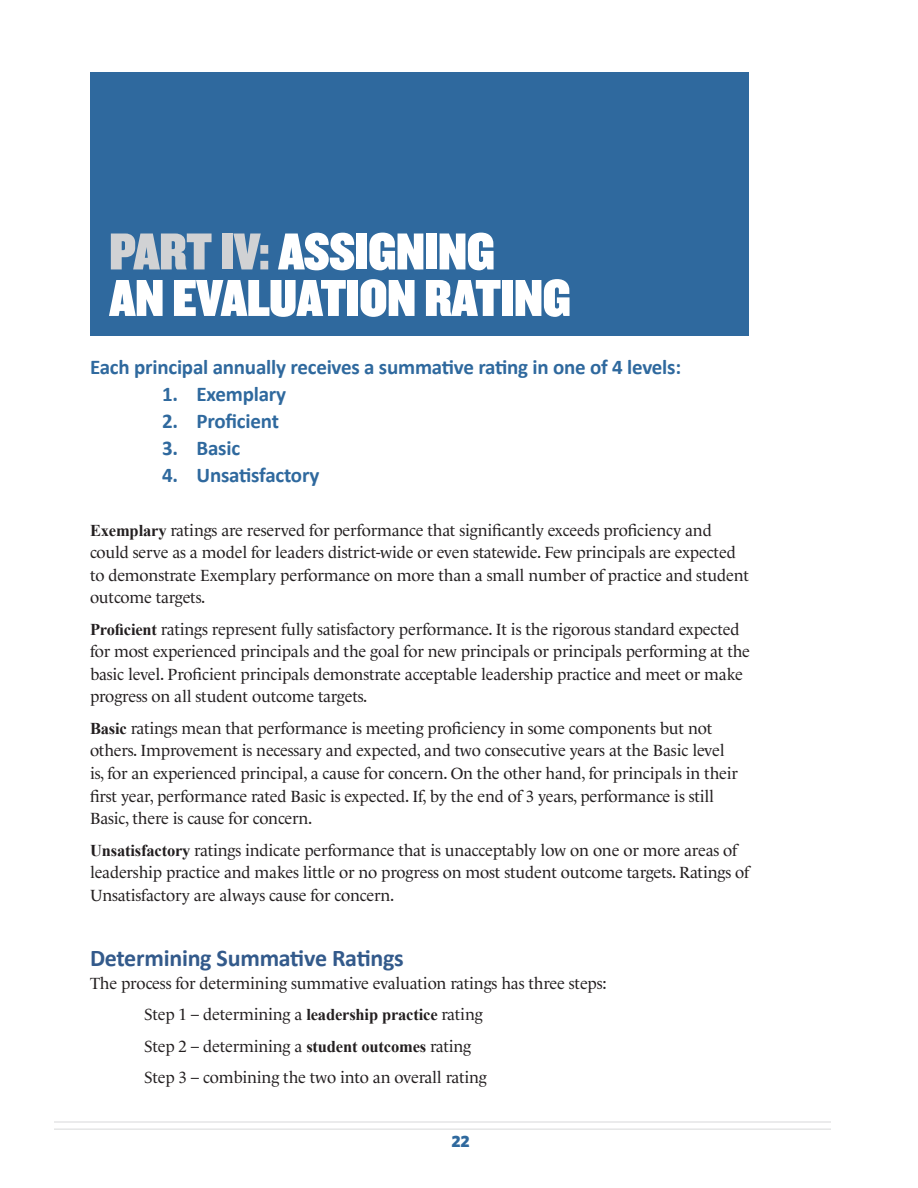
<style>
.page{position:relative;width:918px;height:1188px;background:#fff}
.page>*{position:absolute;margin:0;border:0;box-sizing:border-box;transform-origin:0 0}
.t1{font:54px/46.5px "Knockout 90 Ultmt Welterwt";color:#fff}
.t2{font:700 24px "Calibri";letter-spacing:-.01em;color:#335a8b}
.t3{font:700 21px "Calibri";letter-spacing:-.01em;color:#2f699e}
.t4{font:16.5px/22.5px "Le Monde Livre";letter-spacing:-.01em;color:#231f20}
.t5{font:900 16.5px "Whitney";color:#2f699e}
.s1{color:#d1d2d4}
.s2{font-family:"Times New Roman";font-weight:700}
</style>
<div class="page">
<svg style="left:54px;top:1122px;width:777px;height:8px"></svg>
<div style="left:90px;top:72px;width:659px;height:263px;background:#2f699e"></div>
<h1 class="t1" style="left:110px;top:227px;width:463px"><span class="s1">PART IV:</span> ASSIGNING<br>AN EVALUATION RATING</h1>
<p class="t3" style="left:90px;top:354px;width:593px">Each principal annually receives a summative rating in one of 4 levels:</p>
<p class="t3" style="left:162px;top:381px;width:126px">1. Exemplary</p>
<p class="t3" style="left:162px;top:408px;width:118px">2. Proficient</p>
<p class="t3" style="left:162px;top:435px;width:80px">3. Basic</p>
<p class="t3" style="left:162px;top:462px;width:159px">4. Unsatisfactory</p>
<p class="t4" style="left:90px;top:519px;width:660px"><span class="s2">Exemplary</span> ratings are reserved for performance that significantly exceeds proficiency and could serve as a model for leaders district-wide or even statewide. Few principals are expected to demonstrate Exemplary performance on more than a small number of practice and student outcome targets.</p>
<p class="t4" style="left:90px;top:618px;width:662px"><span class="s2">Proficient</span> ratings represent fully satisfactory performance. It is the rigorous standard expected for most experienced principals and the goal for new principals or principals performing at the basic level. Proficient principals demonstrate acceptable leadership practice and meet or make progress on all student outcome targets.</p>
<p class="t4" style="left:90px;top:717px;width:650px"><span class="s2">Basic</span> ratings mean that performance is meeting proficiency in some components but not others. Improvement is necessary and expected, and two consecutive years at the Basic level is, for an experienced principal, a cause for concern. On the other hand, for principals in their first year, performance rated Basic is expected. If, by the end of 3 years, performance is still Basic, there is cause for concern.</p>
<p class="t4" style="left:90px;top:839px;width:661px"><span class="s2">Unsatisfactory</span> ratings indicate performance that is unacceptably low on one or more areas of leadership practice and makes little or no progress on most student outcome targets. Ratings of<br>Unsatisfactory are always cause for concern.</p>
<h2 class="t2" style="left:90px;top:944px;width:315px">Determining Summative Ratings</h2>
<p class="t4" style="left:144px;top:967px;width:464px;line-height:31.5px;text-indent:-54px">The process for determining summative evaluation ratings has three steps:<br>Step 1 – determining a <span class="s2">leadership practice</span> rating<br>Step 2 – determining a <span class="s2">student outcomes</span> rating<br>Step 3 – combining the two into an overall rating</p>
<p class="t5" style="left:452px;top:1130px;width:20px">22</p>
</div>
